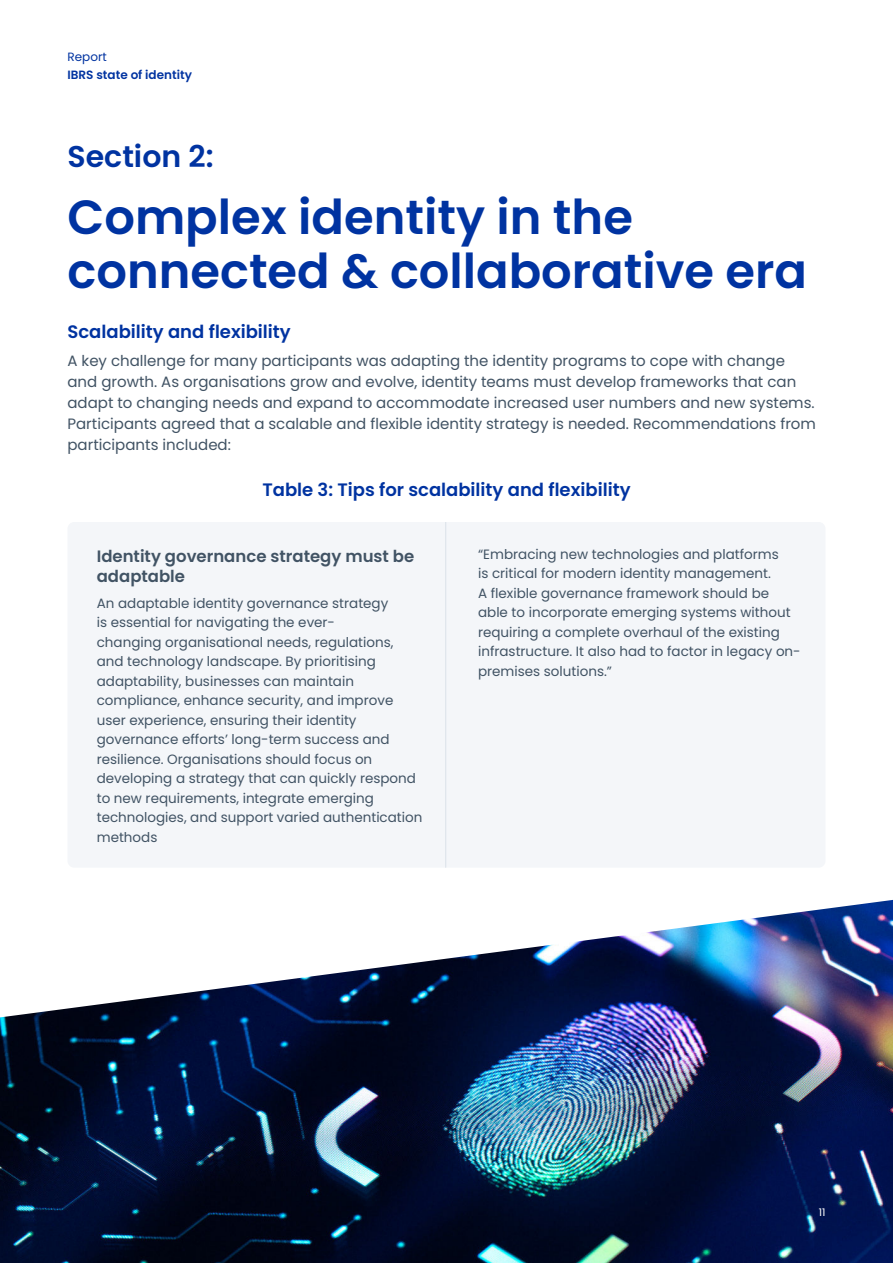
<style>
.page{position:relative;width:893px;height:1263px;background:#fff}
.page>*{position:absolute;margin:0;border:0;box-sizing:border-box;transform-origin:0 0}
.t1{font:600 48px/54px "Poppins";color:#0033a1}
.t2{font:600 30px "Poppins";color:#0033a1}
.t3{font:600 18px "Poppins";color:#0033a1}
.t4{font:600 16.5px/19.8px "Poppins";color:#415364}
.t5{font:15px/21px "Poppins";color:#415364}
.t6{font:13.5px/19.5px "Poppins";color:#415364}
.t7{font:600 12px "Poppins";color:#0033a1}
.t8{font:12px "Poppins";color:#0033a1}
.t9{font:10.5px "Poppins";color:#fff}
</style>
<div class="page">
<div style="left:68px;top:522px;width:757px;height:346px;background:#f4f6f9;border-radius:7px"></div>
<hr style="left:445px;top:522px;width:1px;height:346px;background:#dae1e9">
<img style="left:0;top:900px;width:893px;height:363px">
<p class="t8" style="left:68px;top:52px;width:41px">Report</p>
<p class="t7" style="left:68px;top:69px;width:126px">IBRS state of identity</p>
<h2 class="t2" style="left:68px;top:143px;width:148px">Section 2:</h2>
<h1 class="t1" style="left:68px;top:195px;width:741px">Complex identity in the connected &amp; collaborative era</h1>
<h3 class="t3" style="left:68px;top:321px;width:225px">Scalability and flexibility</h3>
<p class="t5" style="left:68px;top:350px;width:750px">A key challenge for many participants was adapting the identity programs to cope with change and growth . As organisations grow and evolve, identity teams must develop frameworks that can adapt to changing needs and expand to accommodate increased user numbers and new systems .<br>Participants agreed that a scalable and flexible identity strategy is needed. Recommendations from participants included:</p>
<h3 class="t3" style="left:262px;top:479px;width:370px">Table 3: Tips for scalability and flexibility</h3>
<p class="t4" style="left:97px;top:546px;width:319px">Identity governance strategy must be adaptable</p>
<p class="t6" style="left:97px;top:594px;width:327px">An adaptable identity governance strategy<br>is essential for navigating the ever-<br>changing organisational needs, regulations, and technology landscape . By prioritising adaptability, businesses can maintain compliance, enhance security, and improve user experience, ensuring their identity governance efforts’ long-term success and resilience . Organisations should focus on developing a strategy that can quickly respond to new requirements, integrate emerging technologies, and support varied authentication methods</p>
<p class="t6" style="left:478px;top:544px;width:324px">“Embracing new technologies and platforms<br>is critical for modern identity management .<br>A flexible governance framework should be able to incorporate emerging systems without requiring a complete overhaul of the existing infrastructure . It also had to factor in legacy on&shy;premises solutions.”</p>
<p class="t9" style="left:819px;top:1206px;width:8px">11</p>
</div>
